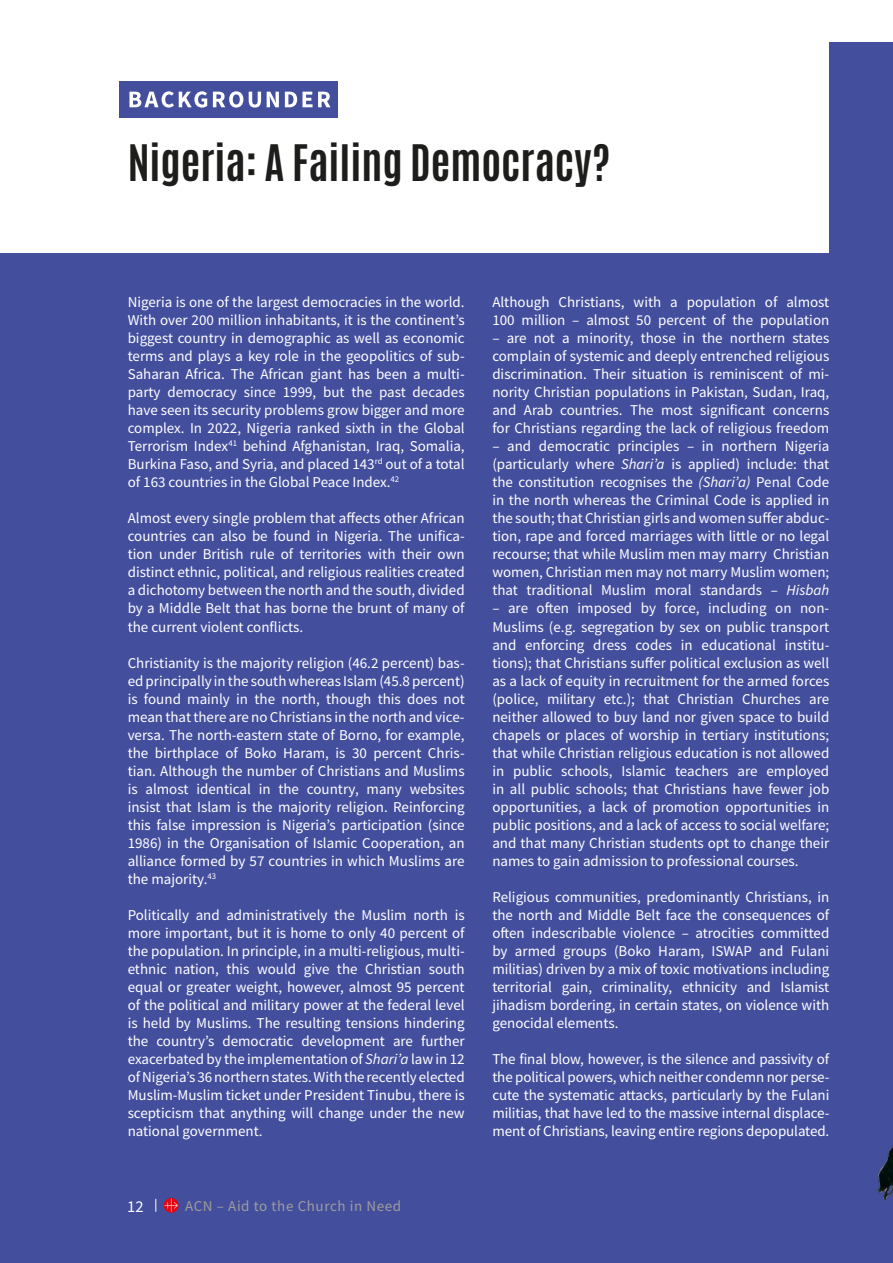
<style>
.page{position:relative;width:893px;height:1263px;background:#fff}
.page>*{position:absolute;margin:0;border:0;box-sizing:border-box;transform-origin:0 0}
.t1{font:700 42px "Antonio";color:#1d1d1b}
.t2{font:16.5px "Source Sans Pro";color:#fff}
.t3{font:15px/18px "Source Sans Pro";color:#fff;text-align:justify}
.t4{font:15px "Source Sans Pro";letter-spacing:.04em;color:#9d9d9c}
.s1{font-style:italic}
</style>
<div class="page">
<div style="left:829px;top:43px;width:64px;height:435px;background:#434f9d"></div>
<div style="left:0;top:253px;width:893px;height:1010px;background:#434f9d"></div>
<div style="left:119px;top:81px;width:219px;height:37px;background:#434f9d"></div>
<svg style="left:129px;top:91px;width:78px;height:17px"></svg>
<svg style="left:213px;top:91px;width:30px;height:17px"></svg>
<svg style="left:249px;top:92px;width:12px;height:16px"></svg>
<svg style="left:267px;top:92px;width:12px;height:15px"></svg>
<svg style="left:285px;top:92px;width:45px;height:15px"></svg>
<svg style="left:155px;top:1199px;width:1px;height:13px"></svg>
<svg style="left:164px;top:1198px;width:15px;height:15px"></svg>
<svg style="left:164px;top:1199px;width:14px;height:13px"></svg>
<h1 class="t1" style="left:128px;top:143px;width:484px">Nigeria: A Failing Democracy?</h1>
<p class="t3" style="left:128px;top:294px;width:338px">Nigeria is one of the largest democracies in the world.<br>With over 200 million inhabitants, it is the continent’s biggest country in demographic as well as economic terms and plays a key role in the geopolitics of sub-Saharan Africa. The African giant has been a multi - party democracy since 1999, but the past decades have seen its security problems grow bigger and more complex. In 2022, Nigeria ranked sixth in the Global Terrorism Index<sup>41</sup> behind Afghanistan, Iraq, Somalia, Burkina Faso, and Syria, and placed 143<sup>rd</sup> out of a total of 163 countries in the Global Peace Index.<sup>42</sup></p>
<p class="t3" style="left:128px;top:510px;width:338px">Almost every single problem that affects other African countries can also be found in Nigeria. The unifica&shy;tion under British rule of territories with their own distinct ethnic, political, and religious realities created a dichotomy between the north and the south, divided by a Middle Belt that has borne the brunt of many of the current violent conflicts.</p>
<p class="t3" style="left:128px;top:654px;width:339px">Christianity is the majority religion (46.2 percent) bas&shy;ed principally in the south whereas Islam (45.8 percent) is found mainly in the north, though this does not mean that there are no Christians in the north and vice&shy;versa. The north-eastern state of Borno, for example, the birthplace of Boko Haram, is 30 percent Chris&shy;tian. Although the number of Christians and Muslims is almost identical in the country, many websites insist that Islam is the majority religion. Reinforcing this false impression is Nigeria’s participation (since 1986) in the Organisation of Islamic Cooperation, an alliance formed by 57 countries in which Muslims are the majority.<sup>43</sup></p>
<p class="t3" style="left:128px;top:906px;width:339px">Politically and administratively the Muslim north is more important, but it is home to only 40 percent of the population. In principle, in a multi-religious, multi&shy;ethnic nation, this would give the Christian south equal or greater weight, however, almost 95 percent of the political and military power at the federal level is held by Muslims. The resulting tensions hindering the country’s democratic development are further exacerbated by the implementation of <span class="s1">Shari’a</span> law in 12 of Nigeria’s 36 northern states. With the recently elected Muslim-Muslim ticket under President Tinubu, there is scepticism that anything will change under the new national government.</p>
<p class="t2" style="left:127px;top:1199px;width:18px">12</p>
<p class="t4" style="left:185px;top:1199px;width:218px">ACN – Aid to the Church in Need</p>
<p class="t3" style="left:492px;top:294px;width:338px">Although Christians, with a population of almost<br>100 million – almost 50 percent of the popula tion</p>
<p class="t3" style="left:492px;top:330px;width:338px">– are not a minority, those in the northern states complain of systemic and deeply entrenched reli gious discrimination. Their situation is reminiscent of mi&shy;nority Christian populations in Pakistan, Sudan, Iraq, and Arab countries. The most significant con cerns for Christians regarding the lack of religious freedom</p>
<p class="t3" style="left:492px;top:438px;width:339px">– and democratic principles – in northern Nigeria (particularly where <span class="s1">Shari’a</span> is applied) include: that the constitution recognises the <span class="s1">(Shari’a)</span> Penal Code in the north whereas the Criminal Code is applied in the south; that Christian girls and women suffer abduc&shy;tion, rape and forced marriages with little or no legal recourse; that while Muslim men may marry Christian women, Christian men may not marry Muslim women; that traditional Muslim moral standards – <span class="s1">Hisbah</span></p>
<p class="t3" style="left:492px;top:600px;width:339px">– are often imposed by force, including on non-Muslims (e.g. segregation by sex on public transport and enforcing dress codes in educational institu&shy;tions); that Christians suffer political exclusion as well as a lack of equity in recruitment for the armed forces (police, military etc.); that Christian Churches are neither allowed to buy land nor given space to build chapels or places of worship in tertiary institutions; that while Christian religious education is not allowed in public schools, Islamic teachers are employed in all public schools; that Christians have fewer job opportunities, a lack of promotion opportunities in public positions, and a lack of access to social welfare; and that many Christian students opt to change their names to gain admission to professional courses.</p>
<p class="t3" style="left:492px;top:888px;width:339px">Religious communities, predominantly Christians, in the north and Middle Belt face the consequences of often indescribable violence – atrocities committed by armed groups (Boko Haram, ISWAP and Fulani militias) driven by a mix of toxic motivations including territorial gain, criminality, ethnicity and Islamist jihadism bordering, in certain states, on violence with genocidal elements.</p>
<p class="t3" style="left:492px;top:1050px;width:339px">The final blow, however, is the silence and passivity of the political powers, which neither condemn nor perse&shy;cute the systematic attacks, particularly by the Fulani militias, that have led to the massive internal displace&shy;ment of Christians, leaving entire regions depopulated.</p>
</div>
